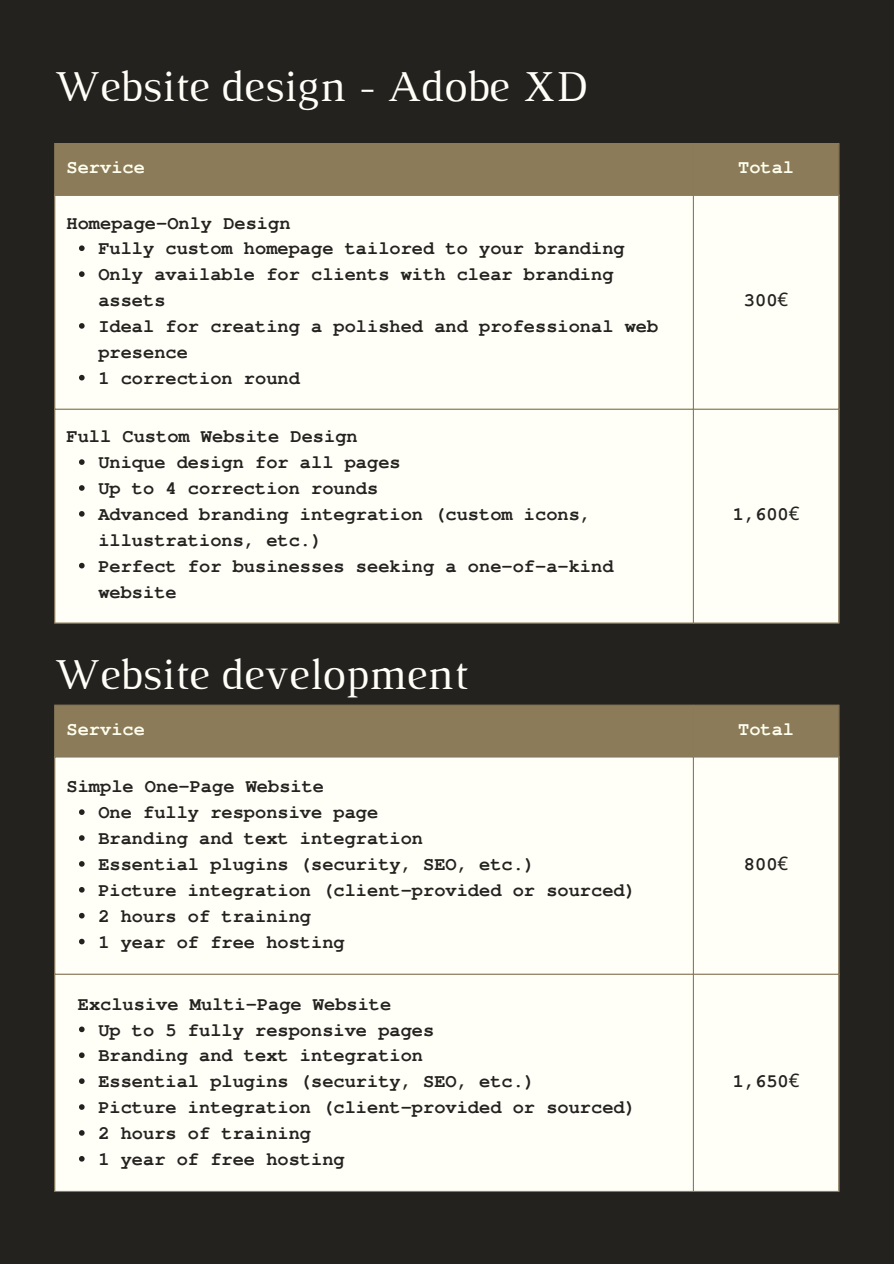
<style>
.page{position:relative;width:894px;height:1264px;background:#fff}
.page>*{position:absolute;margin:0;border:0;box-sizing:border-box;transform-origin:0 0}
.t1{font:45px "Luthier";color:#fffff8}
.t2{font:700 18.6px/25.8px "Tlwg Typewriter";color:#23221f}
.t3{font:700 18.6px "Tlwg Typewriter";color:#ffffef}
.s1{font-family:"Noto Sans";font-weight:400}
</style>
<div class="page">
<div style="left:0;top:0;width:893px;height:1263px;background:#23221f"></div>
<div style="left:55px;top:144px;width:783px;height:51px;background:#8b7b59"></div>
<div style="left:55px;top:196px;width:783px;height:426px;background:#fffff8"></div>
<svg style="left:79px;top:245px;width:6px;height:6px"></svg>
<svg style="left:79px;top:271px;width:6px;height:6px"></svg>
<svg style="left:79px;top:323px;width:6px;height:6px"></svg>
<svg style="left:79px;top:375px;width:6px;height:5px"></svg>
<svg style="left:79px;top:459px;width:6px;height:6px"></svg>
<svg style="left:79px;top:485px;width:6px;height:6px"></svg>
<svg style="left:79px;top:511px;width:6px;height:5px"></svg>
<svg style="left:79px;top:563px;width:6px;height:5px"></svg>
<hr style="left:54px;top:144px;width:1px;height:478px;background:#8b7b59">
<hr style="left:692px;top:144px;width:1px;height:478px;background:#8b7b59">
<hr style="left:838px;top:144px;width:1px;height:478px;background:#8b7b59">
<hr style="left:54px;top:143px;width:785px;height:1px;background:#8b7b59">
<hr style="left:54px;top:195px;width:785px;height:1px;background:#8b7b59">
<hr style="left:54px;top:408px;width:785px;height:2px;background:#8b7b59">
<hr style="left:54px;top:622px;width:785px;height:1px;background:#8b7b59">
<div style="left:55px;top:705px;width:783px;height:51px;background:#8b7b59"></div>
<div style="left:55px;top:757px;width:783px;height:433px;background:#fffff8"></div>
<svg style="left:79px;top:809px;width:6px;height:6px"></svg>
<svg style="left:79px;top:835px;width:6px;height:5px"></svg>
<svg style="left:79px;top:861px;width:6px;height:5px"></svg>
<svg style="left:79px;top:887px;width:6px;height:5px"></svg>
<svg style="left:79px;top:912px;width:6px;height:6px"></svg>
<svg style="left:79px;top:938px;width:6px;height:6px"></svg>
<svg style="left:79px;top:1026px;width:6px;height:6px"></svg>
<svg style="left:79px;top:1052px;width:6px;height:6px"></svg>
<svg style="left:79px;top:1078px;width:6px;height:5px"></svg>
<svg style="left:79px;top:1104px;width:6px;height:5px"></svg>
<svg style="left:79px;top:1130px;width:6px;height:5px"></svg>
<svg style="left:79px;top:1155px;width:6px;height:6px"></svg>
<hr style="left:54px;top:705px;width:1px;height:485px;background:#8b7b59">
<hr style="left:692px;top:705px;width:1px;height:485px;background:#8b7b59">
<hr style="left:838px;top:705px;width:1px;height:485px;background:#8b7b59">
<hr style="left:54px;top:704px;width:785px;height:1px;background:#8b7b59">
<hr style="left:54px;top:756px;width:785px;height:1px;background:#8b7b59">
<hr style="left:54px;top:973px;width:785px;height:1px;background:#8b7b59">
<hr style="left:54px;top:1190px;width:785px;height:1px;background:#8b7b59">
<p class="t1" style="left:54px;top:69px;width:534px">Website design - Adobe XD</p>
<h1 class="t3" style="left:67px;top:156px;width:80px">Service</h1>
<p class="t3" style="left:738px;top:156px;width:57px">Total</p>
<p class="t2" style="left:67px;top:210px;width:225px">Homepage-Only Design</p>
<p class="t2" style="left:98px;top:236px;width:527px">Fully custom homepage tailored to your branding</p>
<p class="t2" style="left:98px;top:262px;width:516px">Only available for clients with clear branding assets</p>
<p class="t2" style="left:98px;top:314px;width:561px">Ideal for creating a polished and professional web presence</p>
<p class="t2" style="left:98px;top:365px;width:203px">1 correction round</p>
<p class="t2" style="left:67px;top:424px;width:292px">Full Custom Website Design</p>
<p class="t2" style="left:98px;top:450px;width:304px">Unique design for all pages</p>
<p class="t2" style="left:98px;top:476px;width:281px">Up to 4 correction rounds</p>
<p class="t2" style="left:98px;top:502px;width:494px">Advanced branding integration (custom icons, illustrations, etc.)</p>
<p class="t2" style="left:98px;top:553px;width:516px">Perfect for businesses seeking a one-of-a-kind website</p>
<p class="t1" style="left:54px;top:658px;width:415px">Website development</p>
<p class="t2" style="left:743px;top:288px;width:46px">300<span class="s1">€</span></p>
<p class="t2" style="left:732px;top:502px;width:68px">1,600<span class="s1">€</span></p>
<p class="t3" style="left:67px;top:717px;width:80px">Service</p>
<h1 class="t3" style="left:738px;top:717px;width:57px">Total</h1>
<p class="t2" style="left:67px;top:774px;width:259px">Simple One-Page Website</p>
<p class="t2" style="left:98px;top:800px;width:281px">One fully responsive page</p>
<p class="t2" style="left:98px;top:826px;width:326px">Branding and text integration</p>
<p class="t2" style="left:98px;top:851px;width:438px">Essential plugins (security, SEO, etc.)</p>
<p class="t2" style="left:98px;top:877px;width:539px">Picture integration (client-provided or sourced)</p>
<p class="t2" style="left:98px;top:903px;width:214px">2 hours of training</p>
<p class="t2" style="left:98px;top:929px;width:248px">1 year of free hosting</p>
<p class="t2" style="left:78px;top:991px;width:315px">Exclusive Multi-Page Website</p>
<p class="t2" style="left:98px;top:1017px;width:337px">Up to 5 fully responsive pages</p>
<p class="t2" style="left:98px;top:1043px;width:326px">Branding and text integration</p>
<p class="t2" style="left:98px;top:1069px;width:438px">Essential plugins (security, SEO, etc.)</p>
<p class="t2" style="left:98px;top:1094px;width:539px">Picture integration (client-provided or sourced)</p>
<p class="t2" style="left:98px;top:1120px;width:214px">2 hours of training</p>
<p class="t2" style="left:98px;top:1146px;width:248px">1 year of free hosting</p>
<p class="t2" style="left:743px;top:851px;width:46px">800<span class="s1">€</span></p>
<p class="t2" style="left:732px;top:1069px;width:68px">1,650<span class="s1">€</span></p>
</div>
